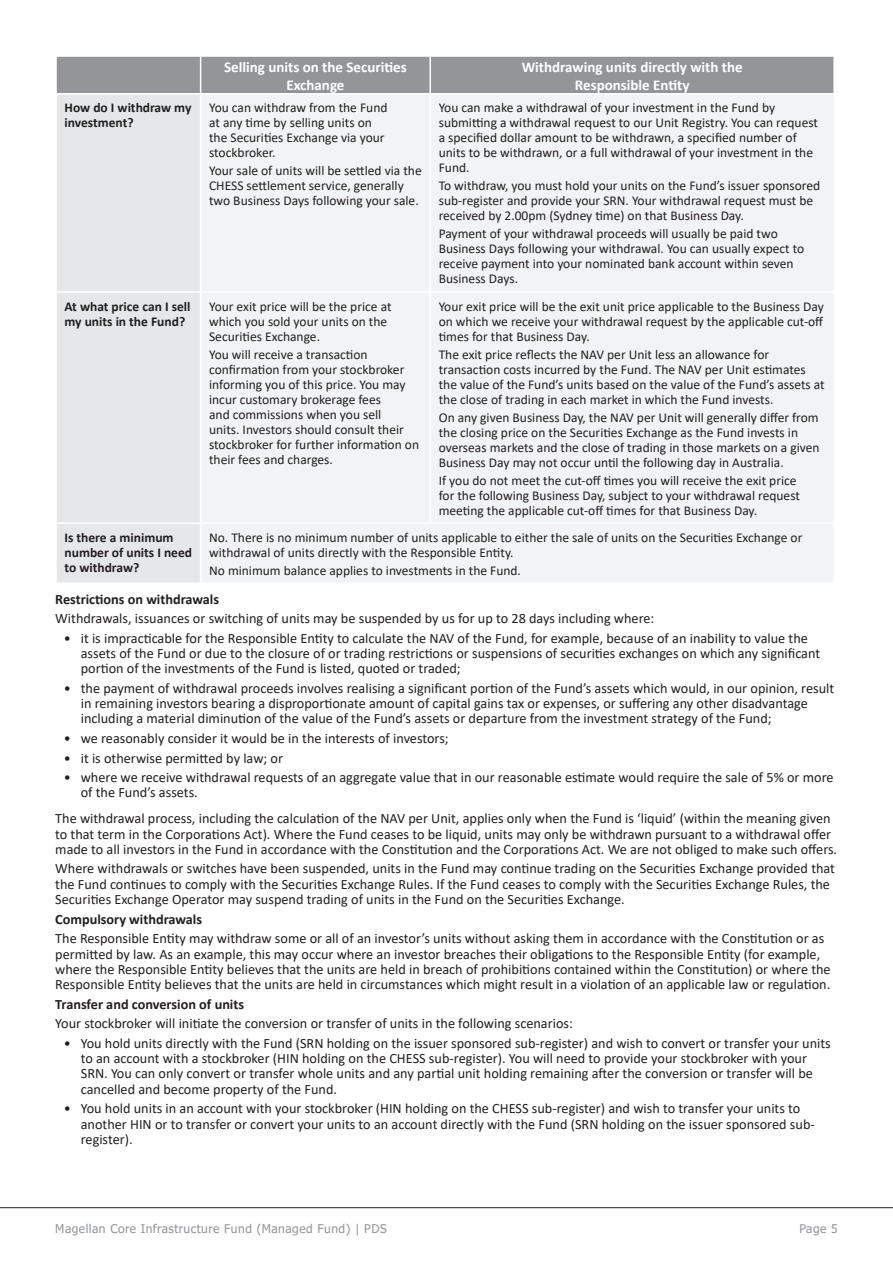
<style>
.page{position:relative;width:893px;height:1263px;background:#fff}
.page>*{position:absolute;margin:0;border:0;box-sizing:border-box;transform-origin:0 0}
.Table_heading{font:700 15px/18px "Calibri";color:#fff;text-align:center}
.Body_Text{font:14.25px/15.3px "Calibri";color:#231f20}
.Body_text_bold{font:700 14.25px "Calibri";color:#231f20}
.Table_text{font:13.5px/15px "Calibri";color:#231f20}
.Table_text-2{font:700 13.5px/15px "Calibri";color:#231f20}
.t1{font:12px "Tahoma";letter-spacing:.04em;color:#939598}
</style>
<div class="page">
<hr style="left:0;top:1207px;width:893px;height:1px;background:#231f20">
<div style="left:57px;top:57px;width:776px;height:36px;background:#939598"></div>
<div style="left:57px;top:95px;width:143px;height:487px;background:#e6e7e9"></div>
<div style="left:202px;top:95px;width:631px;height:487px;background:#f2f3f4"></div>
<hr style="left:430px;top:291px;width:405px;height:2px;background:#fff">
<hr style="left:200px;top:57px;width:1px;height:36px;background:#fff">
<hr style="left:429px;top:57px;width:2px;height:36px;background:#fff">
<hr style="left:55px;top:291px;width:146px;height:2px;background:#fff">
<hr style="left:201px;top:291px;width:229px;height:2px;background:#fff">
<hr style="left:55px;top:522px;width:146px;height:2px;background:#fff">
<hr style="left:429px;top:95px;width:2px;height:196px;background:#fff">
<hr style="left:429px;top:293px;width:2px;height:229px;background:#fff">
<hr style="left:201px;top:522px;width:229px;height:2px;background:#fff">
<hr style="left:430px;top:522px;width:405px;height:2px;background:#fff">
<p class="Table_heading" style="left:224px;top:57px;width:184px">Selling units on the Securities<br>Exchange</p>
<p class="Table_heading" style="left:522px;top:57px;width:223px">Withdrawing units directly with the<br>Responsible Entity</p>
<p class="Table_text-2" style="left:65px;top:100px;width:128px">How do I withdraw my investment?</p>
<p class="Table_text" style="left:209px;top:100px;width:180px">You can withdraw from the Fund at any time by selling units on the Securities Exchange via your stockbroker.</p>
<p class="Table_text" style="left:209px;top:163px;width:214px">Your sale of units will be settled via the<br>CHESS settlement service, generally two Business Days following your sale.</p>
<p class="Table_text-2" style="left:65px;top:298px;width:127px">At what price can I sell my units in the Fund?</p>
<p class="Table_text" style="left:209px;top:298px;width:184px">Your exit price will be the price at which you sold your units on the<br>Securities Exchange.</p>
<p class="Table_text" style="left:209px;top:346px;width:211px">You will receive a transaction confirmation from your stockbroker informing you of this price. You may incur customary brokerage fees<br>and commissions when you sell<br>units. Investors should consult their stockbroker for further information on their fees and charges.</p>
<p class="Table_text" style="left:439px;top:100px;width:381px">You can make a withdrawal of your investment in the Fund by submitting a withdrawal request to our Unit Registry. You can request a specified dollar amount to be withdrawn, a specified number of units to be withdrawn, or a full withdrawal of your investment in the Fund.</p>
<p class="Table_text" style="left:439px;top:178px;width:383px">To withdraw, you must hold your units on the Fund’s issuer sponsored sub-register and provide your SRN. Your withdrawal request must be received by 2.00pm (Sydney time) on that Business Day.</p>
<p class="Table_text" style="left:439px;top:226px;width:367px">Payment of your withdrawal proceeds will usually be paid two Business Days following your withdrawal. You can usually expect to receive payment into your nominated bank account within seven Business Days.</p>
<p class="Table_text" style="left:439px;top:298px;width:387px;text-align:justify">Your exit price will be the exit unit price applicable to the Business Day on which we receive your withdrawal request by the applicable cut-off times for that Business Day.</p>
<p class="Table_text" style="left:439px;top:346px;width:387px">The exit price reflects the NAV per Unit less an allowance for transaction costs incurred by the Fund. The NAV per Unit estimates the value of the Fund’s units based on the value of the Fund’s assets at the close of trading in each market in which the Fund invests.</p>
<p class="Table_text" style="left:439px;top:409px;width:382px">On any given Business Day, the NAV per Unit will generally differ from the closing price on the Securities Exchange as the Fund invests in overseas markets and the close of trading in those markets on a given Business Day may not occur until the following day in Australia.</p>
<p class="Table_text" style="left:439px;top:472px;width:363px">If you do not meet the cut-off times you will receive the exit price for the following Business Day, subject to your withdrawal request meeting the applicable cut-off times for that Business Day.</p>
<p class="Table_text-2" style="left:65px;top:530px;width:129px">Is there a minimum number of units I need to withdraw?</p>
<p class="Table_text" style="left:209px;top:529px;width:595px">No. There is no minimum number of units applicable to either the sale of units on the Securities Exchange or withdrawal of units directly with the Responsible Entity.</p>
<p class="Table_text" style="left:209px;top:562px;width:313px">No minimum balance applies to investments in the Fund.</p>
<p class="Body_text_bold" style="left:55px;top:589px;width:165px">Restrictions on withdrawals</p>
<p class="Body_Text" style="left:55px;top:610px;width:601px">Withdrawals, issuances or switching of units may be suspended by us for up to 28 days including where:</p>
<p class="Body_Text" style="left:81px;top:630px;width:741px;text-indent:-17px">• it is impracticable for the Responsible Entity to calculate the NAV of the Fund, for example, because of an inability to value the assets of the Fund or due to the closure of or trading restrictions or suspensions of securities exchanges on which any significant portion of the investments of the Fund is listed, quoted or traded;</p>
<p class="Body_Text" style="left:81px;top:680px;width:755px;text-indent:-17px">• the payment of withdrawal proceeds involves realising a significant portion of the Fund’s assets which would, in our opinion, result in remaining investors bearing a disproportionate amount of capital gains tax or expenses, or suffering any other disadvantage including a material diminution of the value of the Fund’s assets or departure from the investment strategy of the Fund;</p>
<p class="Body_Text" style="left:64px;top:730px;width:386px">• we reasonably consider it would be in the interests of investors;</p>
<p class="Body_Text" style="left:64px;top:750px;width:221px">• it is otherwise permitted by law; or</p>
<p class="Body_Text" style="left:81px;top:769px;width:754px;text-indent:-17px">• where we receive withdrawal requests of an aggregate value that in our reasonable estimate would require the sale of 5% or more of the Fund’s assets.</p>
<p class="Body_Text" style="left:55px;top:810px;width:783px">The withdrawal process, including the calculation of the NAV per Unit, applies only when the Fund is ‘liquid’ (within the meaning given to that term in the Corporations Act). Where the Fund ceases to be liquid, units may only be withdrawn pursuant to a withdrawal offer made to all investors in the Fund in accordance with the Constitution and the Corporations Act. We are not obliged to make such offers.</p>
<p class="Body_Text" style="left:55px;top:861px;width:781px">Where withdrawals or switches have been suspended, units in the Fund may continue trading on the Securities Exchange provided that the Fund continues to comply with the Securities Exchange Rules. If the Fund ceases to comply with the Securities Exchange Rules, the<br>Securities Exchange Operator may suspend trading of units in the Fund on the Securities Exchange.</p>
<p class="Body_text_bold" style="left:55px;top:909px;width:148px">Compulsory withdrawals</p>
<p class="Body_Text" style="left:55px;top:930px;width:777px">The Responsible Entity may withdraw some or all of an investor’s units without asking them in accordance with the Constitution or as permitted by law. As an example, this may occur where an investor breaches their obligations to the Responsible Entity (for example, where the Responsible Entity believes that the units are held in breach of prohibitions contained within the Constitution) or where the Responsible Entity believes that the units are held in circumstances which might result in a violation of an applicable law or regulation.</p>
<p class="Body_text_bold" style="left:55px;top:994px;width:190px">Transfer and conversion of units</p>
<p class="Body_Text" style="left:55px;top:1015px;width:519px">Your stockbroker will initiate the conversion or transfer of units in the following scenarios:</p>
<p class="Body_Text" style="left:81px;top:1035px;width:751px;text-indent:-17px">• You hold units directly with the Fund (SRN holding on the issuer sponsored sub-register) and wish to convert or transfer your units to an account with a stockbroker (HIN holding on the CHESS sub-register). You will need to provide your stockbroker with your SRN. You can only convert or transfer whole units and any partial unit holding remaining after the conversion or transfer will be cancelled and become property of the Fund.</p>
<p class="Body_Text" style="left:81px;top:1100px;width:736px;text-indent:-17px">• You hold units in an account with your stockbroker (HIN holding on the CHESS sub-register) and wish to transfer your units to another HIN or to transfer or convert your units to an account directly with the Fund (SRN holding on the issuer sponsored sub&shy;register).</p>
<p class="t1" style="left:55px;top:1221px;width:333px">Magellan Core Infrastructure Fund (Managed Fund) | PDS</p>
<p class="t1" style="left:799px;top:1221px;width:40px">Page 5</p>
</div>
